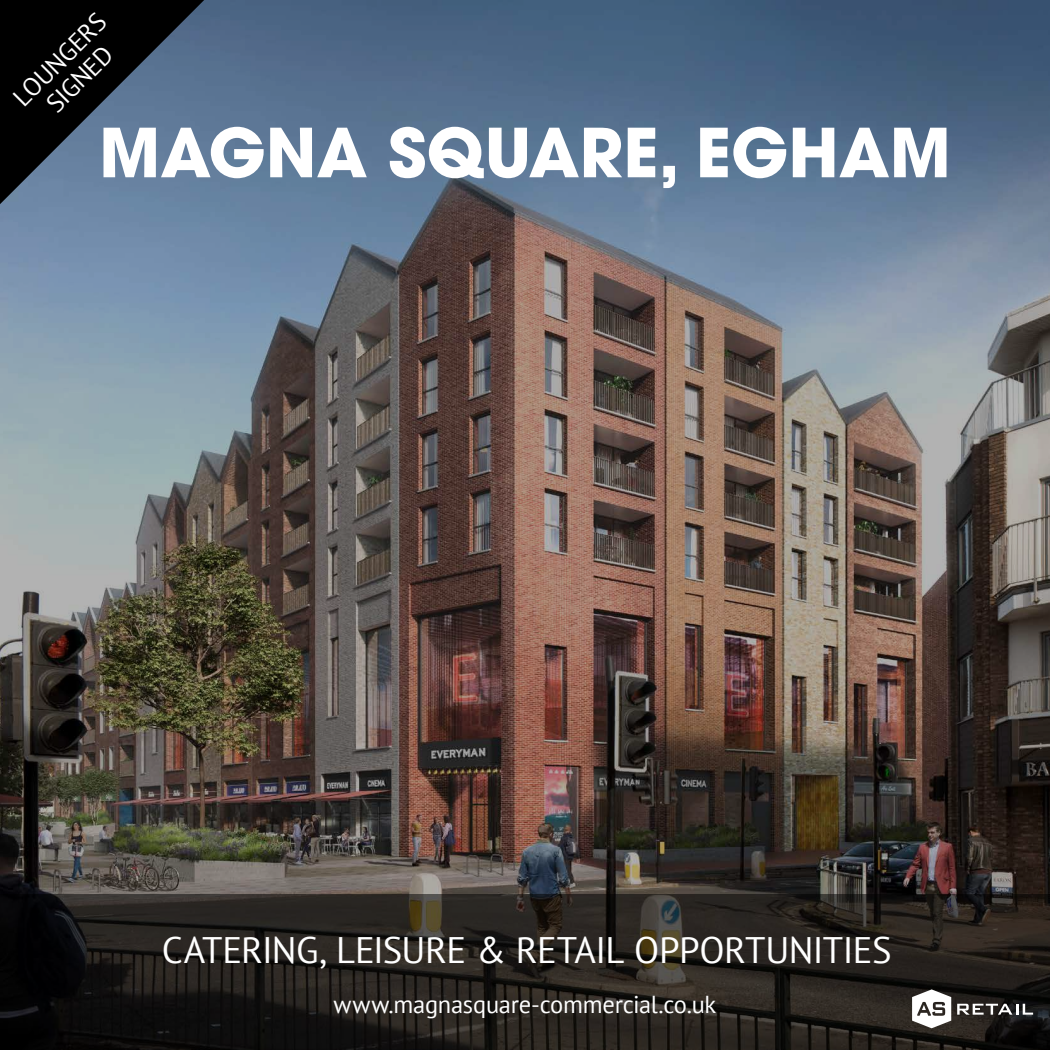
<style>
.page{position:relative;width:1050px;height:1050px;background:#fff}
.page>*{position:absolute;margin:0;border:0;box-sizing:border-box;transform-origin:0 0}
.t1{font:700 67.02px "Avant Garde LT";color:#fff}
.t2{font:36.84px "PT Sans";letter-spacing:-.015em;color:#fff}
.t3{font:25.38px/28px "PT Sans";color:#fff;text-align:center}
.t4{font:24.5px "PT Sans";letter-spacing:-.01em;color:#fff}
</style>
<div class="page">
<img style="left:0;top:0;width:1050px;height:895px">
<svg style="left:0;top:895px;width:1050px;height:155px;background:#211e1a"></svg>
<svg style="left:0;top:0;width:204px;height:204px;background:#303d4d"></svg>
<svg style="left:957px;top:1004px;width:76px;height:11px"></svg>
<svg style="left:912px;top:989px;width:39px;height:39px"></svg>
<p class="t3" style="left:7px;top:91px;width:121px;rotate:-45deg">LOUNGERS<br>SIGNED</p>
<h1 class="t1" style="left:99px;top:109px;width:853px">MAGNA SQUARE, EGHAM</h1>
<p class="t2" style="left:162px;top:927px;width:731px">CATERING, LEISURE &amp; RETAIL OPPORTUNITIES</p>
<p class="t4" style="left:334px;top:988px;width:384px">www.magnasquare-commercial.co.uk</p>
</div>
